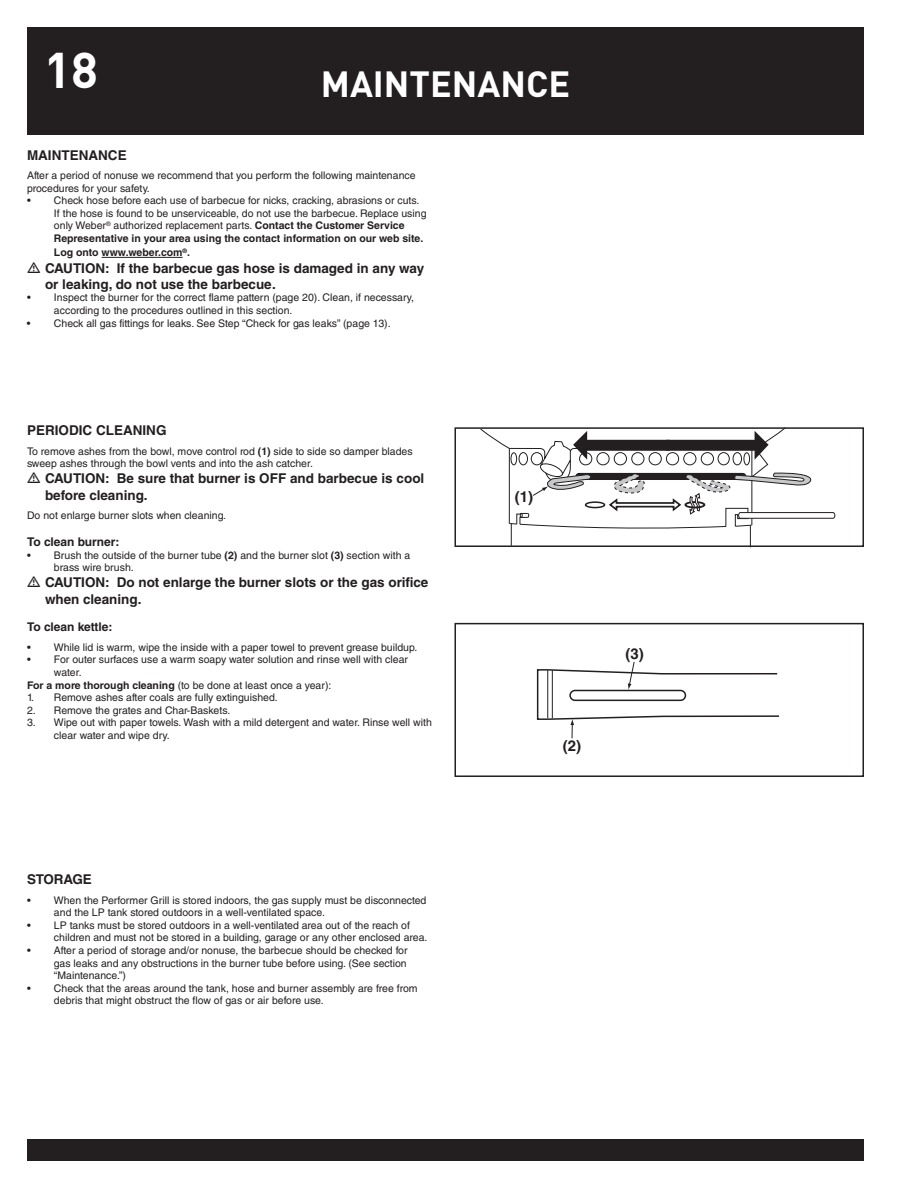
<style>
.page{position:relative;width:918px;height:1188px;background:#fff}
.page>*{position:absolute;margin:0;border:0;box-sizing:border-box;transform-origin:0 0}
.t1{font:49.5px "DI Nkerned";color:#fff}
.t2{font:36px "DI Nkerned";color:#fff}
.t3{font:700 15px "Helvetica";color:#231f20}
.t4{font:700 13.5px/16.2px "Helvetica LT Std";color:#231f20}
.t5{font:700 12px "Helvetica LT Std";color:#231f20}
.t6{font:10.5px/12.6px "Helvetica LT Std";color:#231f20}
.t7{font:700 10.5px "Helvetica LT Std";color:#231f20}
.s1{font-weight:700}
</style>
<div class="page">
<div style="left:27px;top:27px;width:837px;height:108px;background:#231f20"></div>
<div style="left:27px;top:1139px;width:837px;height:22px;background:#231f20"></div>
<hr style="left:102px;top:257px;width:81px;height:1px;background:#231f20">
<svg style="left:537px;top:661px;width:242px;height:77px"></svg>
<div style="left:454px;top:623px;width:410px;height:154px;border:2px solid #231f20"></div>
<svg style="left:481px;top:430px;width:354px;height:114px"></svg>
<div style="left:454px;top:427px;width:410px;height:120px;border:2px solid #231f20"></div>
<h1 class="t1" style="left:44px;top:38px;width:55px">18</h1>
<h2 class="t2" style="left:321px;top:60px;width:24px">MAINTENAN</h2>
<h2 class="t2" style="left:526px;top:60px;width:41px">CE</h2>
<p class="t4" style="left:27px;top:147px;width:22px">Maintenance</p>
<p class="t6" style="left:27px;top:169px;width:390px">After a period of nonuse we recommend that you perform the following maintenance procedures for your safety.</p>
<p class="t6" style="left:54px;top:194px;width:374px;text-indent:-27px">• Check hose before each use of barbecue for nicks, cracking, abrasions or cuts.<br>If the hose is found to be unserviceable, do not use the barbecue. Replace using only Weber<sup>®</sup> authorized replacement parts. <span class="s1">Contact the Customer Service Representative in your area using the contact information on our web site.</span></p>
<p class="t7" style="left:54px;top:246px;width:138px">Log onto www.weber.com<sup>®</sup>.</p>
<p class="t4" style="left:45px;top:259px;width:381px">CAUTION: If the barbecue gas hose is damaged in any way or leaking, do not use the barbecue.</p>
<p class="t6" style="left:54px;top:291px;width:362px;text-indent:-27px">• Inspect the burner for the correct flame pattern (page 20). Clean, if necessary, according to the procedures outlined in this section.</p>
<p class="t6" style="left:27px;top:317px;width:365px">• Check all gas fittings for leaks. See Step “Check for gas leaks” (page 13).</p>
<p class="t4" style="left:27px;top:422px;width:18px">Periodic</p>
<p class="t4" style="left:96px;top:422px;width:20px">Cleaning</p>
<p class="t6" style="left:27px;top:445px;width:387px">To remove ashes from the bowl, move control rod <span class="s1">(1)</span> side to side so damper blades sweep ashes through the bowl vents and into the ash catcher.</p>
<p class="t4" style="left:45px;top:470px;width:381px">CAUTION: Be sure that burner is OFF and barbecue is cool before cleaning.</p>
<p class="t6" style="left:27px;top:509px;width:201px">Do not enlarge burner slots when cleaning.</p>
<p class="t5" style="left:27px;top:534px;width:94px">To clean burner:</p>
<p class="t6" style="left:54px;top:549px;width:358px;text-indent:-27px">• Brush the outside of the burner tube <span class="s1">(2)</span> and the burner slot <span class="s1">(3)</span> section with a brass wire brush.</p>
<p class="t4" style="left:45px;top:574px;width:385px">CAUTION: Do not enlarge the burner slots or the gas orifice when cleaning.</p>
<p class="t5" style="left:27px;top:620px;width:87px">To clean kettle:</p>
<p class="t6" style="left:27px;top:641px;width:392px">• While lid is warm, wipe the inside with a paper towel to prevent grease buildup.</p>
<p class="t6" style="left:27px;top:653px;width:383px">• For outer surfaces use a warm soapy water solution and rinse well with clear</p>
<p class="t6" style="left:54px;top:666px;width:29px">water.</p>
<p class="t6" style="left:27px;top:679px;width:306px"><span class="s1">For a more thorough cleaning</span> (to be done at least once a year):</p>
<p class="t6" style="left:27px;top:691px;width:252px">1. Remove ashes after coals are fully extinguished.</p>
<p class="t6" style="left:27px;top:704px;width:205px">2. Remove the grates and Char-Baskets.</p>
<p class="t6" style="left:54px;top:716px;width:379px;text-indent:-27px">3. Wipe out with paper towels. Wash with a mild detergent and water. Rinse well with clear water and wipe dry.</p>
<h3 class="t3" style="left:515px;top:488px;width:20px">(1)</h3>
<h3 class="t3" style="left:563px;top:737px;width:20px">(2)</h3>
<h3 class="t3" style="left:625px;top:644px;width:20px">(3)</h3>
<p class="t4" style="left:27px;top:871px;width:19px">Storage</p>
<p class="t6" style="left:54px;top:894px;width:374px;text-indent:-27px">• When the Performer Grill is stored indoors, the gas supply must be disconnected and the LP tank stored outdoors in a well-ventilated space.</p>
<p class="t6" style="left:54px;top:919px;width:375px;text-indent:-27px">• LP tanks must be stored outdoors in a well-ventilated area out of the reach of children and must not be stored in a building, garage or any other enclosed area.</p>
<p class="t6" style="left:54px;top:944px;width:355px;text-align:justify;text-indent:-27px">• After a period of storage and/or nonuse, the barbecue should be checked for gas leaks and any obstructions in the burner tube before using. (See section “Maintenance.”)</p>
<p class="t6" style="left:54px;top:982px;width:365px;text-indent:-27px">• Check that the areas around the tank, hose and burner assembly are free from debris that might obstruct the flow of gas or air before use.</p>
</div>
